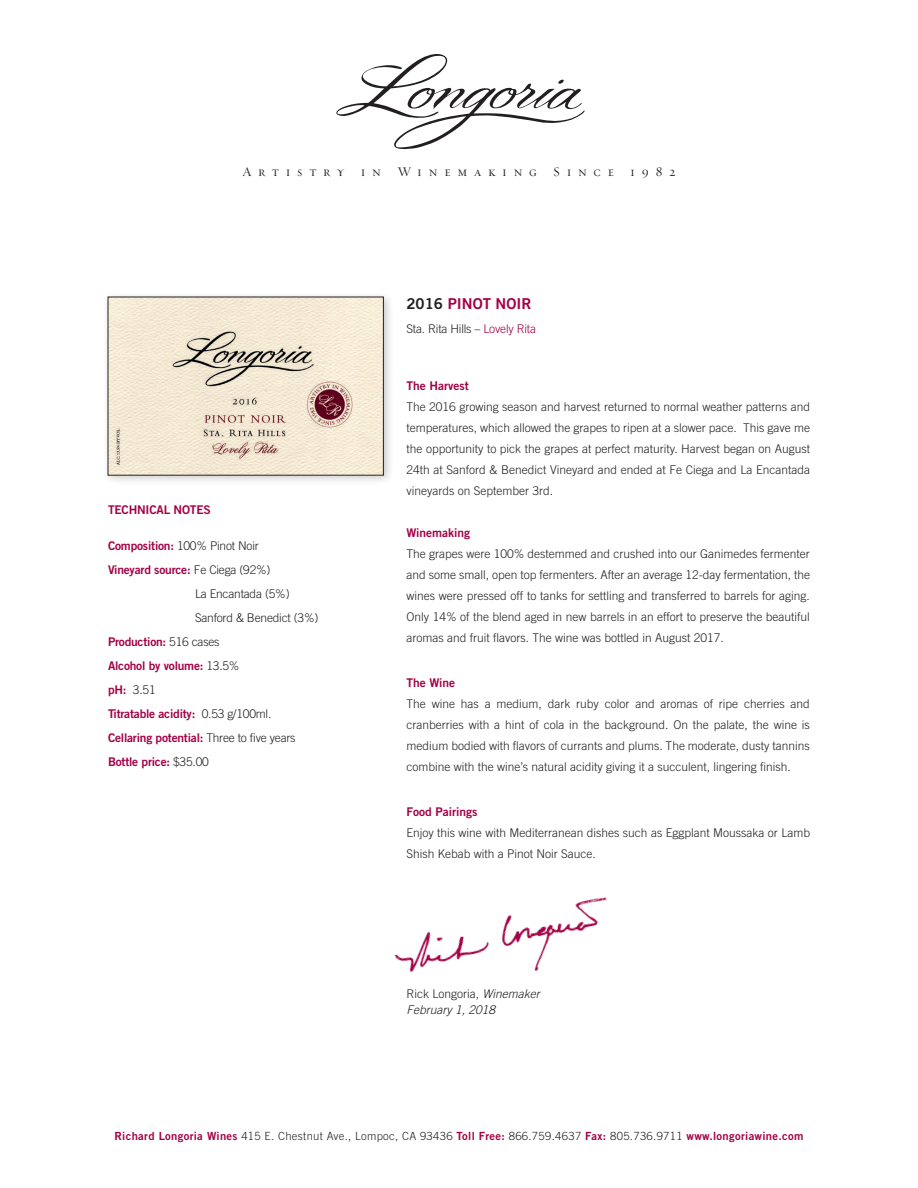
<style>
.page{position:relative;width:918px;height:1188px;background:#fff}
.page>*{position:absolute;margin:0;border:0;box-sizing:border-box;transform-origin:0 0}
.t1{font:15px "Trade Gothic Bold Two";color:#a30146}
.t2{font:13.5px "Requiem Display HTF Small Caps";letter-spacing:.5em;color:#231f20}
.t3{font:300 12px/21px "Trade Gothic";color:#231f20;text-align:justify}
.t4{font:12px/24px "Trade Gothic Bold Two";letter-spacing:-.015em;color:#a30146}
.t5{font:italic 300 12px/16.5px "Trade Gothic";color:#231f20}
.t6{font:300 11.25px "Trade Gothic";letter-spacing:.03em;color:#231f20}
.s1{font-family:"Trade Gothic Bold Two";font-weight:400;color:#a30146}
.s2{font-family:"Trade Gothic";font-weight:300;color:#231f20}
.s3{color:#231f20}
.s4{color:#a30146}
.s5{font-style:normal}
</style>
<div class="page">
<div style="left:102px;top:291px;width:292px;height:195px;background:#231f20;opacity:.25"></div>
<img style="left:110px;top:299px;width:272px;height:174px">
<img style="left:394px;top:897px;width:213px;height:75px">
<svg style="left:336px;top:54px;width:249px;height:95px"></svg>
<p class="t2" style="left:242px;top:163px;width:435px">Artistry in Winemaking Since 1982</p>
<p class="t4" style="left:108px;top:497px;width:104px">TECHNICAL NOTES</p>
<p class="t3" style="left:108px;top:535px;width:152px"><span class="s1">Composition:</span> 100% Pinot Noir</p>
<p class="t4" style="left:108px;top:557px;width:164px">Vineyard source: <span class="s2">Fe Ciega (92%)</span></p>
<p class="t3" style="left:195px;top:581px;width:125px;line-height:24px">La Encantada (5%)<br>Sanford &amp; Benedict (3%)</p>
<p class="t4" style="left:108px;top:629px;width:133px">Production: <span class="s2">516 cases<br></span>Alcohol by volume: <span class="s2">13.5%</span></p>
<p class="t3" style="left:108px;top:679px;width:49px"><span class="s1">pH:</span> 3.51</p>
<p class="t4" style="left:108px;top:701px;width:189px">Titratable acidity: <span class="s2">0.53 g/100ml.<br></span>Cellaring potential: <span class="s2">Three to five years<br></span>Bottle price: <span class="s2">$35.00</span></p>
<p class="t1" style="left:406px;top:294px;width:126px"><span class="s3">2016</span> PINOT NOIR</p>
<p class="t3" style="left:406px;top:318px;width:131px">Sta. Rita Hills – <span class="s4">Lovely Rita</span></p>
<p class="t4" style="left:406px;top:374px;width:64px">The Harvest</p>
<p class="t3" style="left:406px;top:396px;width:405px">The 2016 growing season and harvest returned to normal weather patterns and temperatures, which allowed the grapes to ripen at a slower pace. This gave me the opportunity to pick the grapes at perfect maturity. Harvest began on August 24th at Sanford &amp; Benedict Vineyard and ended at Fe Ciega and La Encantada vineyards on September 3rd.</p>
<p class="t4" style="left:406px;top:521px;width:65px">Winemaking</p>
<p class="t3" style="left:406px;top:543px;width:405px">The grapes were 100% destemmed and crushed into our Ganimedes fermenter and some small, open top fermenters. After an average 12-day fermentation, the wines were pressed off to tanks for settling and transferred to barrels for aging.<br>Only 14% of the blend aged in new barrels in an effort to preserve the beautiful aromas and fruit flavors. The wine was bottled in August 2017.</p>
<p class="t4" style="left:406px;top:671px;width:50px">The Wine</p>
<p class="t3" style="left:406px;top:693px;width:405px">The wine has a medium, dark ruby color and aromas of ripe cherries and cranberries with a hint of cola in the background. On the palate, the wine is medium bodied with flavors of currants and plums. The moderate, dusty tannins combine with the wine’s natural acidity giving it a succulent, lingering finish.</p>
<p class="t4" style="left:406px;top:800px;width:73px">Food Pairings</p>
<p class="t3" style="left:406px;top:822px;width:405px">Enjoy this wine with Mediterranean dishes such as Eggplant Moussaka or Lamb<br>Shish Kebab with a Pinot Noir Sauce.</p>
<p class="t5" style="left:406px;top:985px;width:135px"><span class="s5">Rick Longoria,</span> Winemaker<br>February 1, 2018</p>
<p class="t6" style="left:114px;top:1129px;width:691px"><span class="s1">Richard Longoria Wines</span> 415 E. Chestnut Ave., Lompoc, CA 93436 <span class="s1">Toll Free:</span> 866.759.4637 <span class="s1">Fax:</span> 805.736.9711 <span class="s1">www.longoriawine.com</span></p>
</div>
